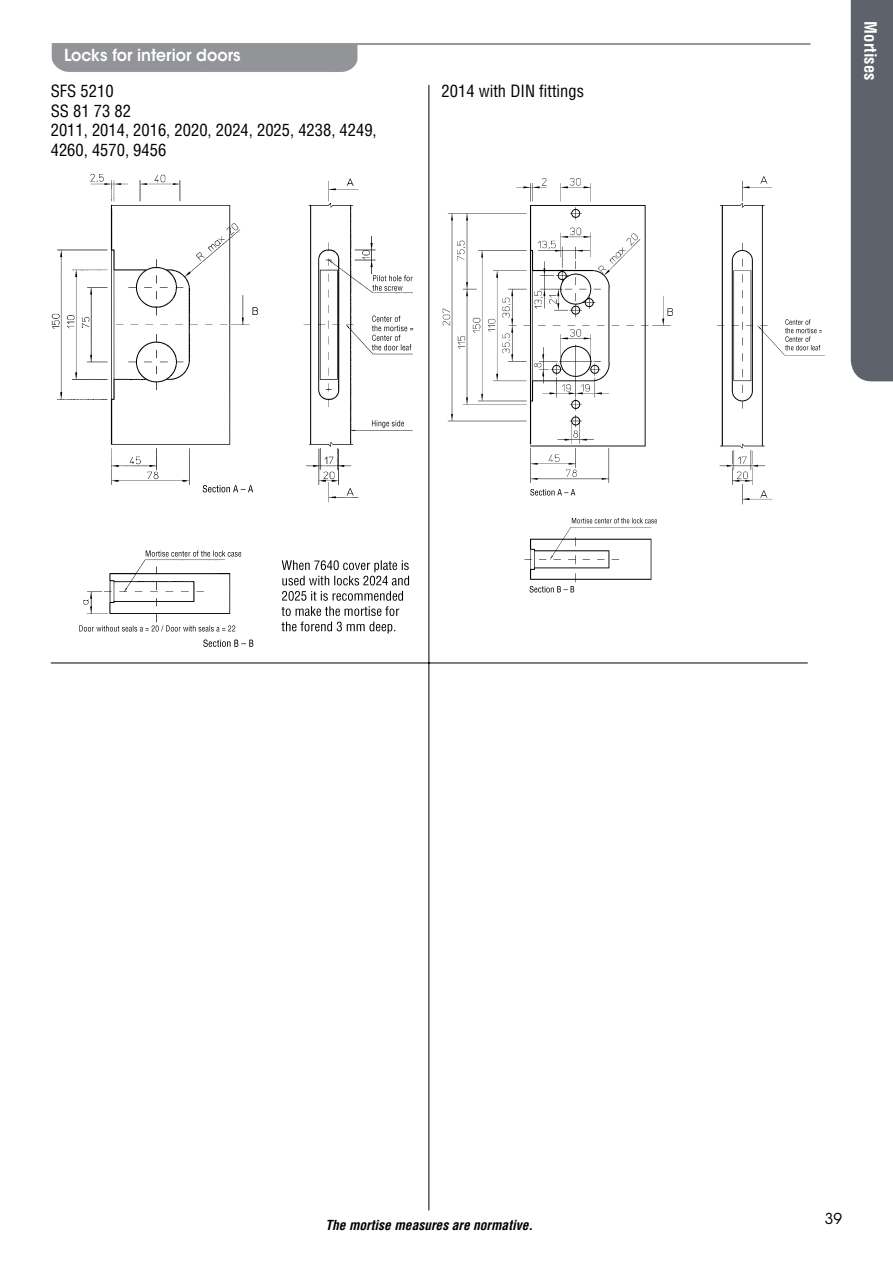
<style>
.page{position:relative;width:893px;height:1263px;background:#fff}
.page>*{position:absolute;margin:0;border:0;box-sizing:border-box;transform-origin:0 0}
.t1{font:condensed 16.5px/19.8px "Helvetica LT Std";color:#000}
.t2{font:600 16.5px "ITC Avant Garde Std";color:#fff;scale:.95 1}
.t3{font:700 condensed 16.5px "Helvetica LT Std";color:#fff}
.t4{font:15px "ITC Avant Garde Std";color:#000}
.t5{font:italic 700 condensed 13.5px "Helvetica LT Std";color:#000}
</style>
<div class="page">
<img style="left:442px;top:176px;width:383px;height:417px">
<div style="left:851px;top:0;width:42px;height:381px;background:#5d626b"></div>
<img style="left:51px;top:43px;width:759px;height:29px">
<img style="left:51px;top:174px;width:363px;height:473px">
<hr style="left:428px;top:85px;width:1px;height:1125px;background:#000">
<hr style="left:51px;top:663px;width:757px;height:1px;background:#000">
<p class="t2" style="left:64px;top:49px;width:188px">Locks for interior doors</p>
<p class="t1" style="left:51px;top:82px;width:327px">SFS 5210<br>SS 81 73 82<br>2011, 2014, 2016, 2020, 2024, 2025, 4238, 4249,<br>4260, 4570, 9456</p>
<p class="t1" style="left:442px;top:82px;width:144px">2014 with DIN fittings</p>
<p class="t3" style="left:877px;top:21px;width:60px;rotate:90deg">Mortises</p>
<p class="t5" style="left:325px;top:1219px;width:209px">The mortise measures are normative.</p>
<p class="t4" style="left:825px;top:1213px;width:19px">39</p>
</div>
